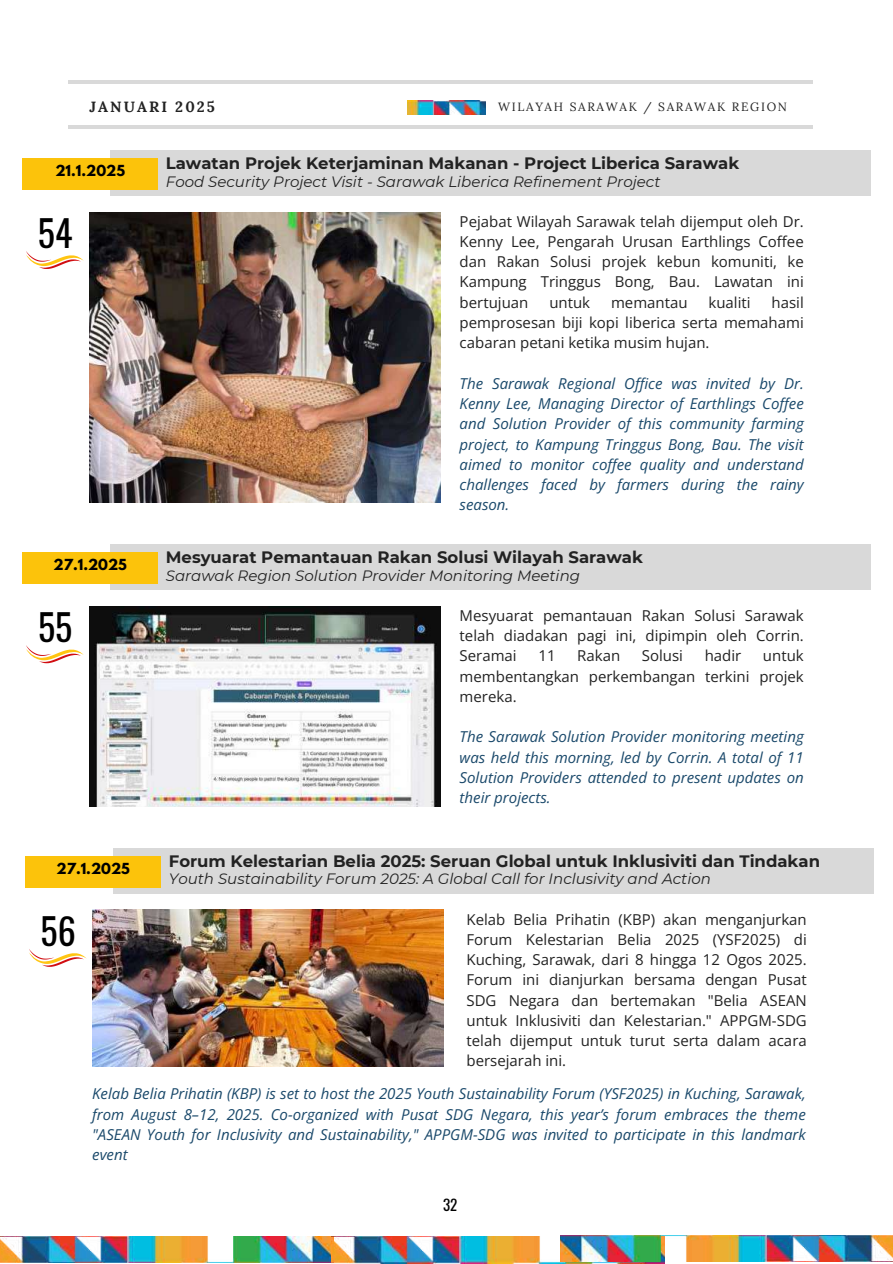
<style>
.page{position:relative;width:893px;height:1264px;background:#fff}
.page>*{position:absolute;margin:0;border:0;box-sizing:border-box;transform-origin:0 0}
.t1{font:36px "Oswald";color:#000}
.t2{font:700 16.5px "Montserrat";color:#222}
.t3{font:15px/20.2px "Open Sans";color:#222;text-align:justify}
.t4{font:italic 15px/20.2px "Open Sans";color:#19486a;text-align:justify}
.t5{font:italic 15px "Montserrat";color:#222}
.t6{font:15px "Oswald";color:#000}
.t7{font:700 14.85px "Lora";letter-spacing:.14em;color:#222}
.t8{font:700 13.5px "League Spartan";color:#000}
.t9{font:12px "Lora";letter-spacing:.14em;color:#222}
</style>
<div class="page">
<hr style="left:68px;top:126px;width:744px;height:3px;background:#000">
<hr style="left:69px;top:80px;width:743px;height:3px;background:#000">
<img style="left:0;top:1236px;width:331px;height:26px">
<img style="left:331px;top:1236px;width:333px;height:27px">
<img style="left:560px;top:1235px;width:332px;height:26px">
<img style="left:408px;top:101px;width:77px;height:13px">
<svg style="left:26px;top:645px;width:58px;height:18px"></svg>
<div style="left:111px;top:544px;width:759px;height:46px;background:#d9d9d9"></div>
<div style="left:23px;top:552px;width:135px;height:31px;background:#fcc30b"></div>
<img style="left:89px;top:606px;width:351px;height:200px">
<svg style="left:26px;top:251px;width:58px;height:18px"></svg>
<div style="left:111px;top:150px;width:759px;height:45px;background:#d9d9d9"></div>
<div style="left:23px;top:158px;width:135px;height:31px;background:#fcc30b"></div>
<img style="left:89px;top:212px;width:351px;height:290px">
<svg style="left:29px;top:949px;width:58px;height:17px"></svg>
<div style="left:114px;top:848px;width:759px;height:45px;background:#d9d9d9"></div>
<div style="left:26px;top:855px;width:135px;height:32px;background:#fcc30b"></div>
<img style="left:92px;top:909px;width:351px;height:156px">
<p class="t7" style="left:89px;top:94px;width:127px">JANUARI 2025</p>
<p class="t9" style="left:498px;top:97px;width:290px">WILAYAH SARAWAK / SARAWAK REGION</p>
<p class="t8" style="left:55px;top:160px;width:71px">21.1.2025</p>
<p class="t2" style="left:166px;top:151px;width:575px">Lawatan Projek Keterjaminan Makanan - Project Liberica Sarawak</p>
<p class="t5" style="left:166px;top:171px;width:496px">Food Security Project Visit - Sarawak Liberica Refinement Project</p>
<p class="t3" style="left:459px;top:211px;width:345px">Pejabat Wilayah Sarawak telah dijemput oleh Dr.<br>Kenny Lee, Pengarah Urusan Earthlings Coffee dan Rakan Solusi projek kebun komuniti, ke Kampung Tringgus Bong, Bau. Lawatan ini bertujuan</p>
<h1 class="t1" style="left:38px;top:201px;width:36px">54</h1>
<p class="t3" style="left:459px;top:292px;width:345px;text-indent:312px">hasil pemprosesan biji kopi liberica serta memahami cabaran petani ketika musim hujan.</p>
<p class="t4" style="left:459px;top:373px;width:345px">The Sarawak Regional Office was invited by Dr.<br>Kenny Lee, Managing Director of Earthlings Coffee and Solution Provider of this community farming project, to Kampung Tringgus Bong, Bau. The visit aimed to monitor coffee quality and understand challenges faced by farmers during the rainy season.</p>
<p class="t3" style="left:549px;top:292px;width:42px">untuk</p>
<p class="t3" style="left:611px;top:292px;width:78px">memantau</p>
<p class="t3" style="left:708px;top:292px;width:44px">kualiti</p>
<p class="t8" style="left:54px;top:554px;width:75px">27.1.2025</p>
<p class="t2" style="left:166px;top:545px;width:478px">Mesyuarat Pemantauan Rakan Solusi Wilayah Sarawak</p>
<p class="t5" style="left:166px;top:565px;width:416px">Sarawak Region Solution Provider Monitoring Meeting</p>
<h1 class="t1" style="left:38px;top:595px;width:36px">55</h1>
<p class="t3" style="left:459px;top:605px;width:345px">Mesyuarat pemantauan Rakan Solusi Sarawak telah diadakan pagi ini, dipimpin oleh Corrin.<br>Seramai</p>
<p class="t3" style="left:459px;top:645px;width:345px;text-indent:303px">untuk membentangkan perkembangan terkini projek mereka.</p>
<p class="t4" style="left:459px;top:726px;width:345px">The Sarawak Solution Provider monitoring meeting was held this morning, led by Corrin. A total of 11<br>Solution Providers attended to present updates on their projects.</p>
<p class="t3" style="left:538px;top:645px;width:19px">11</p>
<p class="t3" style="left:577px;top:645px;width:44px">Rakan</p>
<p class="t3" style="left:641px;top:645px;width:43px">Solusi</p>
<p class="t3" style="left:704px;top:645px;width:38px">hadir</p>
<p class="t2" style="left:169px;top:849px;width:652px">Forum Kelestarian Belia 2025: Seruan Global untuk Inklusiviti dan Tindakan</p>
<p class="t5" style="left:169px;top:868px;width:543px">Youth Sustainability Forum 2025: A Global Call for Inclusivity and Action</p>
<p class="t3" style="left:466px;top:908px;width:342px">Kelab Belia Prihatin (KBP) akan menganjurkan Forum Kelestarian Belia 2025 (YSF2025) di Kuching, Sarawak, dari 8 hingga 12 Ogos 2025.<br>Forum ini dianjurkan bersama dengan Pusat SDG Negara dan bertemakan "Belia ASEAN untuk Inklusiviti dan Kelestarian." APPGM-SDG telah dijemput untuk turut serta dalam acara bersejarah ini.</p>
<p class="t4" style="left:92px;top:1083px;width:715px">Kelab Belia Prihatin (KBP) is set to host the 2025 Youth Sustainability Forum (YSF2025) in Kuching, Sarawak, from August 8–12, 2025. Co-organized with Pusat SDG Negara, this year’s forum embraces the theme "ASEAN Youth for Inclusivity and Sustainability," APPGM-SDG was invited to participate in this landmark event</p>
<p class="t6" style="left:443px;top:1191px;width:16px">32</p>
<p class="t8" style="left:57px;top:857px;width:75px">27.1.2025</p>
<h1 class="t1" style="left:41px;top:899px;width:37px">56</h1>
</div>
